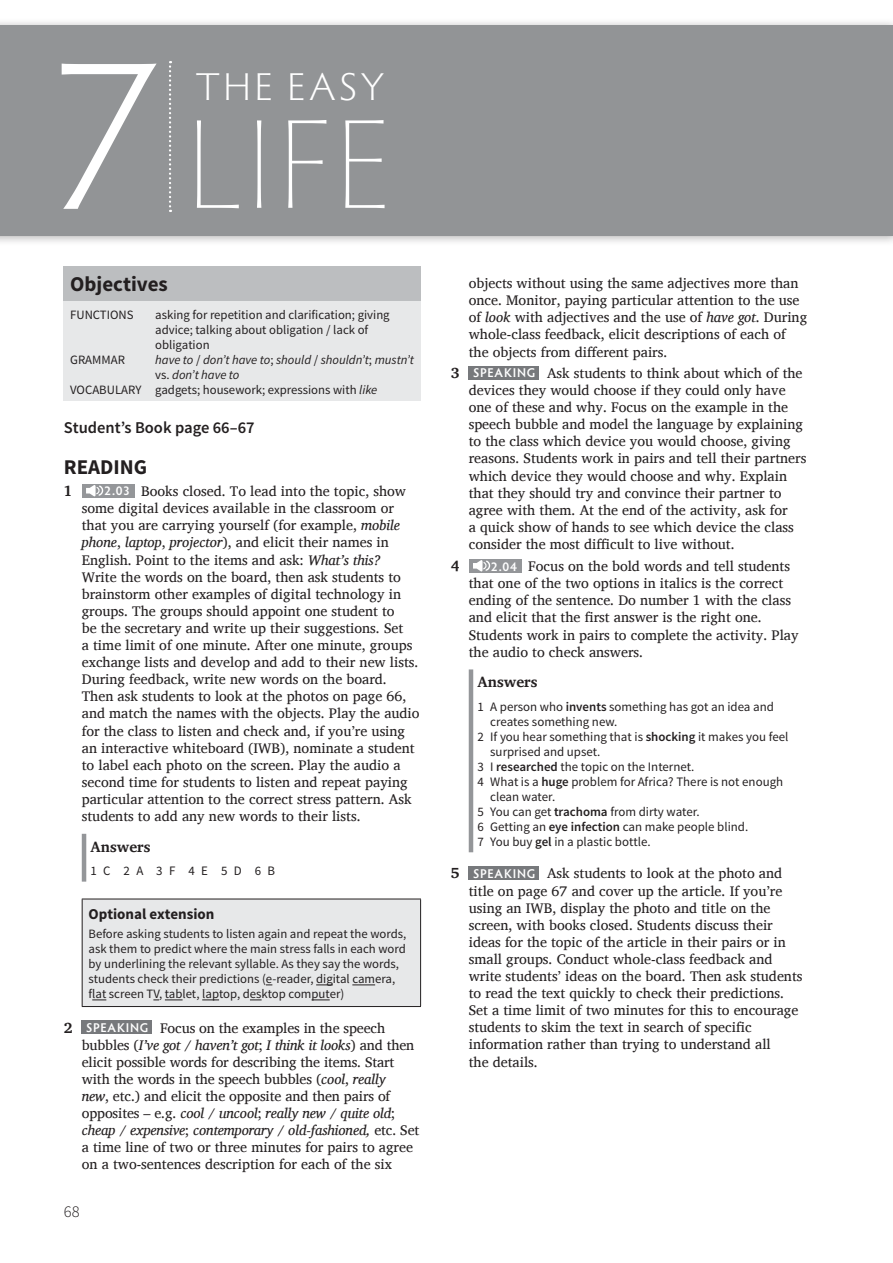
<style>
.page{position:relative;width:893px;height:1263px;background:#fff}
.page>*{position:absolute;margin:0;border:0;box-sizing:border-box;transform-origin:0 0}
.t1{font:200 127.5px "Hypatia Sans Pro";color:#fff;scale:1.04 1}
.t2{font:300 39px "Hypatia Sans Pro";letter-spacing:.095em;color:#fff;scale:1.05 1}
.t3{font:700 21px "Source Sans Pro";color:#231f20}
.t4{font:600 16.5px "Source Sans Pro";color:#231f20}
.t5{font:300 16.5px "Source Sans Pro";color:#231f20}
.t6{font:700 15px "Source Sans Pro";color:#231f20}
.t7{font:700 15px "Charis SIL";color:#231f20}
.t8{font:14.25px/17.1px "Charis SIL";color:#231f20}
.t9{font:12.9px "Source Sans Pro";color:#231f20}
.t10{font:12.9px "Source Sans Pro";letter-spacing:.5em;color:#231f20}
.t11{font:12.75px/15px "Source Sans Pro";color:#231f20}
.t12{font:italic 12.75px "Source Sans Pro";color:#231f20}
.s1{font-weight:300;font-size:215.85px}
.s2{font-style:normal}
.s3{font-style:italic}
.s4{font-family:"Hypatia Sans Pro";font-weight:600;font-size:12.75px;color:#fff}
.s5{font-weight:700;font-size:15px}
.s6{font-weight:600}
</style>
<div class="page">
<div style="left:64px;top:267px;width:357px;height:34px;background:#bcbec0"></div>
<div style="left:64px;top:301px;width:357px;height:99px;background:#e7e8e9"></div>
<div style="left:82px;top:484px;width:52px;height:14px;background:#949699"></div>
<svg style="left:86px;top:485px;width:18px;height:12px"></svg>
<hr style="left:82px;top:834px;width:4px;height:48px;background:#949699">
<div style="left:82px;top:899px;width:339px;height:107px;background:#e7e8e9"></div>
<hr style="left:82px;top:899px;width:1px;height:107px;background:#231f20">
<hr style="left:420px;top:899px;width:1px;height:107px;background:#231f20">
<hr style="left:82px;top:899px;width:339px;height:1px;background:#231f20">
<hr style="left:82px;top:1006px;width:339px;height:1px;background:#231f20">
<svg style="left:316px;top:984px;width:17px;height:1px"></svg>
<svg style="left:352px;top:984px;width:23px;height:1px"></svg>
<svg style="left:92px;top:999px;width:14px;height:1px"></svg>
<svg style="left:165px;top:999px;width:18px;height:1px"></svg>
<svg style="left:202px;top:999px;width:17px;height:1px"></svg>
<svg style="left:250px;top:999px;width:12px;height:1px"></svg>
<svg style="left:311px;top:999px;width:19px;height:1px"></svg>
<div style="left:82px;top:1020px;width:70px;height:14px;background:#77797c"></div>
<div style="left:469px;top:366px;width:70px;height:13px;background:#77797c"></div>
<div style="left:469px;top:559px;width:52px;height:14px;background:#949699"></div>
<svg style="left:473px;top:560px;width:18px;height:12px"></svg>
<hr style="left:469px;top:669px;width:4px;height:183px;background:#949699">
<div style="left:469px;top:866px;width:70px;height:14px;background:#77797c"></div>
<div style="left:0;top:18px;width:893px;height:228px;background:#231f20;opacity:.35"></div>
<div style="left:0;top:25px;width:893px;height:211px;background:#929496"></div>
<svg style="left:169px;top:61px;width:2px;height:151px"></svg>
<h1 class="t1" style="left:48px;top:83px;width:331px"><span class="s1">7</span>LIFE</h1>
<h2 class="t2" style="left:196px;top:62px;width:181px">THE EASY</h2>
<h3 class="t3" style="left:70px;top:271px;width:99px">Objectives</h3>
<p class="t11" style="left:70px;top:307px;width:65px">FUNCTIONS</p>
<p class="t11" style="left:155px;top:307px;width:236px">asking for repetition and clarification; giving advice; talking about obligation / lack of obligation</p>
<p class="t11" style="left:70px;top:352px;width:56px">GRAMMAR</p>
<p class="t12" style="left:155px;top:352px;width:260px">have to <span class="s2">/</span> don’t have to<span class="s2">;</span> should <span class="s2">/</span> shouldn’t<span class="s2">;</span> mustn’t</p>
<p class="t12" style="left:155px;top:367px;width:86px"><span class="s2">vs.</span> don’t have to</p>
<p class="t11" style="left:70px;top:382px;width:309px">VOCABULARY gadgets; housework; expressions with <span class="s3">like</span></p>
<p class="t4" style="left:64px;top:417px;width:192px">Student’s Book page 66–67</p>
<h3 class="t3" style="left:64px;top:453px;width:85px">READING</h3>
<p class="t7" style="left:64px;top:482px;width:10px">1</p>
<p class="t8" style="left:82px;top:483px;width:339px;text-indent:22px"><span class="s4">2.03</span> Books closed. To lead into the topic, show some digital devices available in the classroom or that you are carrying yourself (for example, <span class="s3">mobile phone</span>, <span class="s3">laptop</span>, <span class="s3">projector</span>), and elicit their names in English. Point to the items and ask: <span class="s3">What’s this?<br></span>Write the words on the board, then ask students to brainstorm other examples of digital technology in groups. The groups should appoint one student to<br>be the secretary and write up their suggestions. Set<br>a time limit of one minute. After one minute, groups exchange lists and develop and add to their new lists.<br>During feedback, write new words on the board.<br>Then ask students to look at the photos on page 66, and match the names with the objects. Play the audio for the class to listen and check and, if you’re using an interactive whiteboard (IWB), nominate a student to label each photo on the screen. Play the audio a second time for students to listen and repeat paying particular attention to the correct stress pattern. Ask students to add any new words to their lists.</p>
<p class="t7" style="left:90px;top:838px;width:62px">Answers</p>
<p class="t10" style="left:90px;top:863px;width:186px">1C 2A 3F 4E 5D 6B</p>
<p class="t6" style="left:89px;top:904px;width:127px">Optional extension</p>
<p class="t11" style="left:89px;top:926px;width:319px">Before asking students to listen again and repeat the words, ask them to predict where the main stress falls in each word by underlining the relevant syllable. As they say the words, students check their predictions (e-reader, digital camera, flat screen TV, tablet, laptop, desktop computer)</p>
<p class="t8" style="left:82px;top:1019px;width:339px;text-indent:-18px"><span class="s5">2</span> <span class="s4">SPEAKING</span> Focus on the examples in the speech bubbles (<span class="s3">I’ve got</span> / <span class="s3">haven’t got</span>; <span class="s3">I think it looks</span>) and then elicit possible words for describing the items. Start with the words in the speech bubbles (<span class="s3">cool</span>, <span class="s3">really<br>new</span>, etc.) and elicit the opposite and then pairs of opposites – e.g. <span class="s3">cool</span> / <span class="s3">uncool</span>; <span class="s3">really new</span> / <span class="s3">quite old</span>; <span class="s3">cheap</span> / <span class="s3">expensive</span>; <span class="s3">contemporary</span> / <span class="s3">old-fashioned,</span> etc. Set a time line of two or three minutes for pairs to agree on a two-sentences description for each of the six</p>
<p class="t5" style="left:64px;top:1201px;width:17px">68</p>
<p class="t8" style="left:469px;top:275px;width:340px">objects without using the same adjectives more than once. Monitor, paying particular attention to the use of <span class="s3">look</span> with adjectives and the use of <span class="s3">have got</span>. During whole-class feedback, elicit descriptions of each of the objects from different pairs.</p>
<p class="t8" style="left:469px;top:364px;width:339px;text-indent:-18px"><span class="s5">3</span> <span class="s4">SPEAKING</span> Ask students to think about which of the devices they would choose if they could only have one of these and why. Focus on the example in the speech bubble and model the language by explaining to the class which device you would choose, giving reasons. Students work in pairs and tell their partners which device they would choose and why. Explain that they should try and convince their partner to agree with them. At the end of the activity, ask for<br>a quick show of hands to see which device the class consider the most difficult to live without.</p>
<p class="t7" style="left:451px;top:557px;width:10px">4</p>
<p class="t8" style="left:469px;top:558px;width:331px;text-indent:22px"><span class="s4">2.04</span> Focus on the bold words and tell students that one of the two options in italics is the correct ending of the sentence. Do number 1 with the class and elicit that the first answer is the right one.<br>Students work in pairs to complete the activity. Play the audio to check answers.</p>
<p class="t7" style="left:477px;top:673px;width:62px">Answers</p>
<p class="t9" style="left:477px;top:699px;width:298px">1 A person who <span class="s6">invents</span> something has got an idea and</p>
<p class="t9" style="left:490px;top:714px;width:129px">creates something new.</p>
<p class="t9" style="left:477px;top:729px;width:313px">2 If you hear something that is <span class="s6">shocking</span> it makes you feel</p>
<p class="t9" style="left:490px;top:744px;width:112px">surprised and upset.</p>
<p class="t9" style="left:477px;top:759px;width:219px">3 I <span class="s6">researched</span> the topic on the Internet.</p>
<p class="t9" style="left:477px;top:774px;width:307px">4 What is a <span class="s6">huge</span> problem for Africa? There is not enough</p>
<p class="t9" style="left:490px;top:789px;width:66px">clean water.</p>
<p class="t9" style="left:477px;top:804px;width:224px">5 You can get <span class="s6">trachoma</span> from dirty water.</p>
<p class="t9" style="left:477px;top:819px;width:272px">6 Getting an <span class="s6">eye infection</span> can make people blind.</p>
<p class="t9" style="left:477px;top:834px;width:175px">7 You buy <span class="s6">gel</span> in a plastic bottle.</p>
<p class="t8" style="left:469px;top:865px;width:335px;text-indent:-18px"><span class="s5">5</span> <span class="s4">SPEAKING</span> Ask students to look at the photo and title on page 67 and cover up the article. If you’re using an IWB, display the photo and title on the screen, with books closed. Students discuss their ideas for the topic of the article in their pairs or in small groups. Conduct whole-class feedback and write students’ ideas on the board. Then ask students to read the text quickly to check their predictions.<br>Set a time limit of two minutes for this to encourage students to skim the text in search of specific information rather than trying to understand all<br>the details.</p>
</div>
